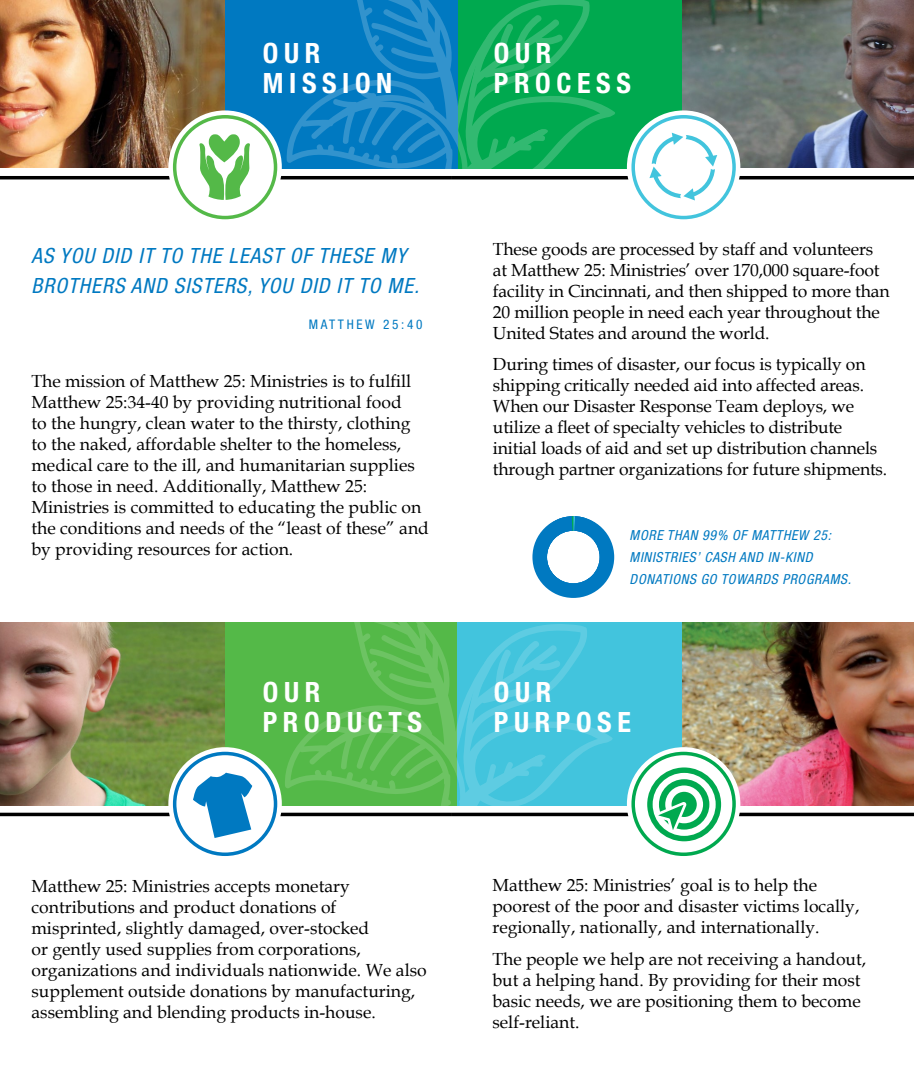
<style>
.page{position:relative;width:914px;height:1071px;background:#fff}
.page>*{position:absolute;margin:0;border:0;box-sizing:border-box;transform-origin:0 0}
.t1{font:700 condensed 28px/29.8px "Helvetica Neue LT Std";letter-spacing:.2em;color:#fff}
.t2{font:italic condensed 21px/29.8px "Helvetica Neue LT Std";letter-spacing:.05em;color:#0079c1}
.t3{font:17.5px/21px "Book Antiqua";color:#000}
.t4{font:italic condensed 13.83px/21.5px "Helvetica Neue LT Std";letter-spacing:.05em;color:#0079c1}
.t5{font:condensed 13.3px "Helvetica Neue LT Std";letter-spacing:.2em;color:#0079c1}
</style>
<div class="page">
<img style="left:681px;top:0;width:233px;height:167px">
<img style="left:0;top:0;width:225px;height:167px">
<div style="left:457px;top:0;width:224px;height:168px;background:#00a94f"></div>
<div style="left:225px;top:0;width:232px;height:168px;background:#0079c1"></div>
<svg style="left:285px;top:0;width:179px;height:180px"></svg>
<svg style="left:464px;top:0;width:153px;height:180px"></svg>
<img style="left:681px;top:622px;width:233px;height:183px">
<img style="left:0;top:622px;width:225px;height:183px">
<div style="left:225px;top:622px;width:232px;height:184px;background:#54b948"></div>
<div style="left:457px;top:622px;width:224px;height:184px;background:#42c4dd"></div>
<svg style="left:284px;top:710px;width:217px;height:107px"></svg>
<svg style="left:350px;top:516px;width:266px;height:297px"></svg>
<hr style="left:0;top:176px;width:452px;height:3px;background:#000">
<hr style="left:452px;top:176px;width:462px;height:3px;background:#000">
<hr style="left:0;top:813px;width:452px;height:3px;background:#000">
<hr style="left:452px;top:813px;width:462px;height:3px;background:#000">
<svg style="left:168px;top:110px;width:114px;height:114px"></svg>
<div style="left:173px;top:115px;width:104px;height:104px;border:4px solid #54b948;border-radius:50%"></div>
<svg style="left:198px;top:134px;width:53px;height:66px"></svg>
<svg style="left:168px;top:747px;width:114px;height:114px"></svg>
<div style="left:173px;top:752px;width:104px;height:104px;border:4px solid #0079c1;border-radius:50%"></div>
<svg style="left:193px;top:773px;width:59px;height:65px"></svg>
<svg style="left:627px;top:110px;width:113px;height:114px"></svg>
<div style="left:631px;top:115px;width:104px;height:104px;border:4px solid #42c4dd;border-radius:50%"></div>
<svg style="left:649px;top:133px;width:68px;height:67px"></svg>
<svg style="left:627px;top:747px;width:113px;height:114px"></svg>
<div style="left:631px;top:752px;width:104px;height:104px;border:4px solid #00a94f;border-radius:50%"></div>
<svg style="left:647px;top:767px;width:74px;height:74px"></svg>
<div style="left:652px;top:773px;width:63px;height:63px;background:#fff;border-radius:50%"></div>
<svg style="left:659px;top:779px;width:50px;height:51px"></svg>
<div style="left:665px;top:786px;width:38px;height:37px;background:#fff;border-radius:50%"></div>
<div style="left:671px;top:792px;width:25px;height:25px;background:#00a94f;border-radius:50%"></div>
<svg style="left:654px;top:800px;width:34px;height:35px"></svg>
<h1 class="t1" style="left:263px;top:38px;width:131px">OUR<br>MISSION</h1>
<h1 class="t1" style="left:494px;top:38px;width:138px">OUR<br>PROCESS</h1>
<p class="t2" style="left:32px;top:241px;width:389px">AS YOU DID IT TO THE LEAST OF THESE MY<br>BROTHERS AND SISTERS, YOU DID IT TO ME.</p>
<p class="t5" style="left:309px;top:317px;width:115px">MATTHEW 25:40</p>
<p class="t3" style="left:32px;top:371px;width:399px">The mission of Matthew 25: Ministries is to fulfill Matthew 25:34-40 by providing nutritional food<br>to the hungry, clean water to the thirsty, clothing to the naked, affordable shelter to the homeless, medical care to the ill, and humanitarian supplies to those in need. Additionally, Matthew 25:<br>Ministries is committed to educating the public on the conditions and needs of the “least of these” and by providing resources for action.</p>
<p class="t3" style="left:493px;top:238px;width:398px">These goods are processed by staff and volunteers at Matthew 25: Ministries’ over 170,000 square-foot facility in Cincinnati, and then shipped to more than 20 million people in need each year throughout the United States and around the world.</p>
<p class="t3" style="left:493px;top:354px;width:395px">During times of disaster, our focus is typically on shipping critically needed aid into affected areas.<br>When our Disaster Response Team deploys, we utilize a fleet of specialty vehicles to distribute initial loads of aid and set up distribution channels through partner organizations for future shipments.</p>
<p class="t4" style="left:629px;top:525px;width:223px">MORE THAN 99% OF MATTHEW 25:<br>MINISTRIES’ CASH AND IN-KIND<br>DONATIONS GO TOWARDS PROGRAMS.</p>
<h1 class="t1" style="left:263px;top:677px;width:161px">OUR<br>PRODUCTS</h1>
<h1 class="t1" style="left:494px;top:677px;width:138px">OUR<br>PURPOSE</h1>
<p class="t3" style="left:32px;top:875px;width:397px">Matthew 25: Ministries accepts monetary contributions and product donations of misprinted, slightly damaged, over-stocked<br>or gently used supplies from corporations, organizations and individuals nationwide. We also supplement outside donations by manufacturing, assembling and blending products in-house.</p>
<p class="t3" style="left:492px;top:874px;width:368px">Matthew 25: Ministries’ goal is to help the poorest of the poor and disaster victims locally, regionally, nationally, and internationally.</p>
<p class="t3" style="left:492px;top:948px;width:375px">The people we help are not receiving a handout, but a helping hand. By providing for their most basic needs, we are positioning them to become self-reliant.</p>
</div>
